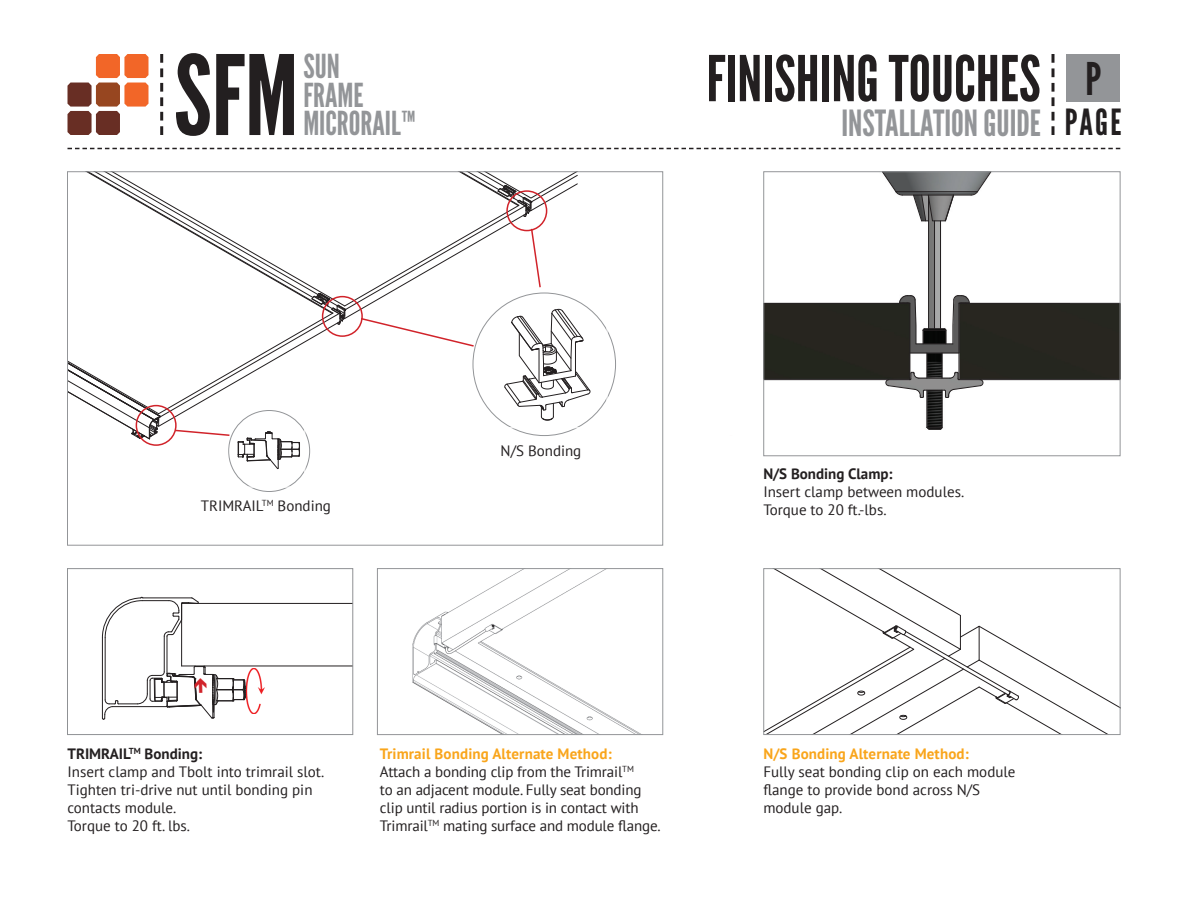
<style>
.page{position:relative;width:1188px;height:918px;background:#fff}
.page>*{position:absolute;margin:0;border:0;box-sizing:border-box;transform-origin:0 0}
.t1{font:110.25px "League Gothic";color:#231f20}
.t2{font:63px "League Gothic";color:#231f20}
.t3{font:36px "League Gothic";color:#939598}
.t4{font:33px/28.5px "League Gothic";color:#939598}
.t5{font:15px/18px "PT Sans";color:#231f20}
.t6{font:700 15px "PT Sans";letter-spacing:.01em;color:#f9a51b}
.t7{font:700 15px "PT Sans";color:#231f20}
.s1{font-size:45px}
.s2{color:#231f20}
.s3{font-weight:700}
.s4{font-weight:700;color:#f9a51b}
</style>
<div class="page">
<svg style="left:1052px;top:54px;width:2px;height:81px"></svg>
<svg style="left:160px;top:54px;width:3px;height:81px"></svg>
<svg style="left:68px;top:148px;width:1052px;height:1px"></svg>
<svg style="left:68px;top:54px;width:81px;height:81px"></svg>
<div style="left:1066px;top:54px;width:54px;height:48px;background:#939598"></div>
<img style="left:412px;top:570px;width:228px;height:163px">
<div style="left:377px;top:568px;width:286px;height:167px;border:1px solid #939598"></div>
<svg style="left:765px;top:570px;width:353px;height:163px"></svg>
<div style="left:763px;top:568px;width:357px;height:167px;border:1px solid #939598"></div>
<div style="left:67px;top:568px;width:286px;height:167px;border:1px solid #8f9194"></div>
<img style="left:765px;top:173px;width:353px;height:256px">
<hr style="left:916px;top:344px;width:37px;height:1px;background:#231f20">
<svg style="left:953px;top:295px;width:17px;height:49px"></svg>
<svg style="left:899px;top:295px;width:17px;height:49px"></svg>
<svg style="left:926px;top:427px;width:16px;height:2px"></svg>
<hr style="left:942px;top:390px;width:1px;height:37px;background:#231f20">
<svg style="left:885px;top:353px;width:98px;height:45px"></svg>
<hr style="left:927px;top:390px;width:1px;height:37px;background:#231f20">
<svg style="left:923px;top:328px;width:24px;height:16px"></svg>
<div style="left:764px;top:303px;width:146px;height:77px;border:1px solid #231f20"></div>
<div style="left:959px;top:303px;width:161px;height:77px;border:1px solid #231f20"></div>
<hr style="left:896px;top:191px;width:81px;height:1px;background:#231f20">
<hr style="left:902px;top:195px;width:69px;height:1px;background:#231f20">
<svg style="left:882px;top:173px;width:21px;height:22px"></svg>
<svg style="left:971px;top:173px;width:20px;height:22px"></svg>
<svg style="left:913px;top:195px;width:41px;height:27px"></svg>
<hr style="left:934px;top:221px;width:1px;height:108px;background:#231f20">
<hr style="left:940px;top:221px;width:1px;height:108px;background:#231f20">
<hr style="left:928px;top:197px;width:1px;height:132px;background:#231f20">
<div style="left:763px;top:171px;width:357px;height:285px;border:1px solid #939598"></div>
<svg style="left:68px;top:172px;width:522px;height:297px"></svg>
<div style="left:322px;top:296px;width:41px;height:41px;border:2px solid #d1232a;border-radius:50%"></div>
<div style="left:136px;top:405px;width:41px;height:41px;border:2px solid #d1232a;border-radius:50%"></div>
<svg style="left:102px;top:597px;width:251px;height:123px"></svg>
<h1 class="t1" style="left:174px;top:32px;width:126px">SFM</h1>
<h3 class="t4" style="left:303px;top:53px;width:114px">SUN<br>FRAME<br>MICRORAIL™</h3>
<p class="t5" style="left:201px;top:496px;width:132px">TRIMRAIL<sup>TM</sup> Bonding</p>
<p class="t5" style="left:501px;top:441px;width:82px">N/S Bonding</p>
<h2 class="t2" style="left:706px;top:43px;width:396px">FINISHING TOUCHES <span class="s1">P</span></h2>
<h3 class="t3" style="left:841px;top:102px;width:282px">INSTALLATION GUIDE <span class="s2">PAGE</span></h3>
<p class="t7" style="left:763px;top:464px;width:131px">N/S Bonding Clamp:</p>
<p class="t5" style="left:763px;top:483px;width:202px">Insert clamp between modules.<br>Torque to 20 ft.-lbs.</p>
<p class="t5" style="left:68px;top:744px;width:259px"><span class="s3">TRIMRAIL</span><sup>TM</sup> <span class="s3">Bonding:<br></span>Insert clamp and Tbolt into trimrail slot.<br>Tighten tri-drive nut until bonding pin contacts module.<br>Torque to 20 ft. lbs.</p>
<p class="t5" style="left:380px;top:744px;width:282px"><span class="s4">Trimrail Bonding Alternate Method:<br></span>Attach a bonding clip from the Trimrail<sup>TM<br></sup>to an adjacent module. Fully seat bonding clip until radius portion is in contact with Trimrail<sup>TM</sup> mating surface and module flange.</p>
<p class="t6" style="left:763px;top:743px;width:207px">N/S Bonding Alternate Method:</p>
<p class="t5" style="left:763px;top:762px;width:254px">Fully seat bonding clip on each module flange to provide bond across N/S module gap.</p>
</div>
